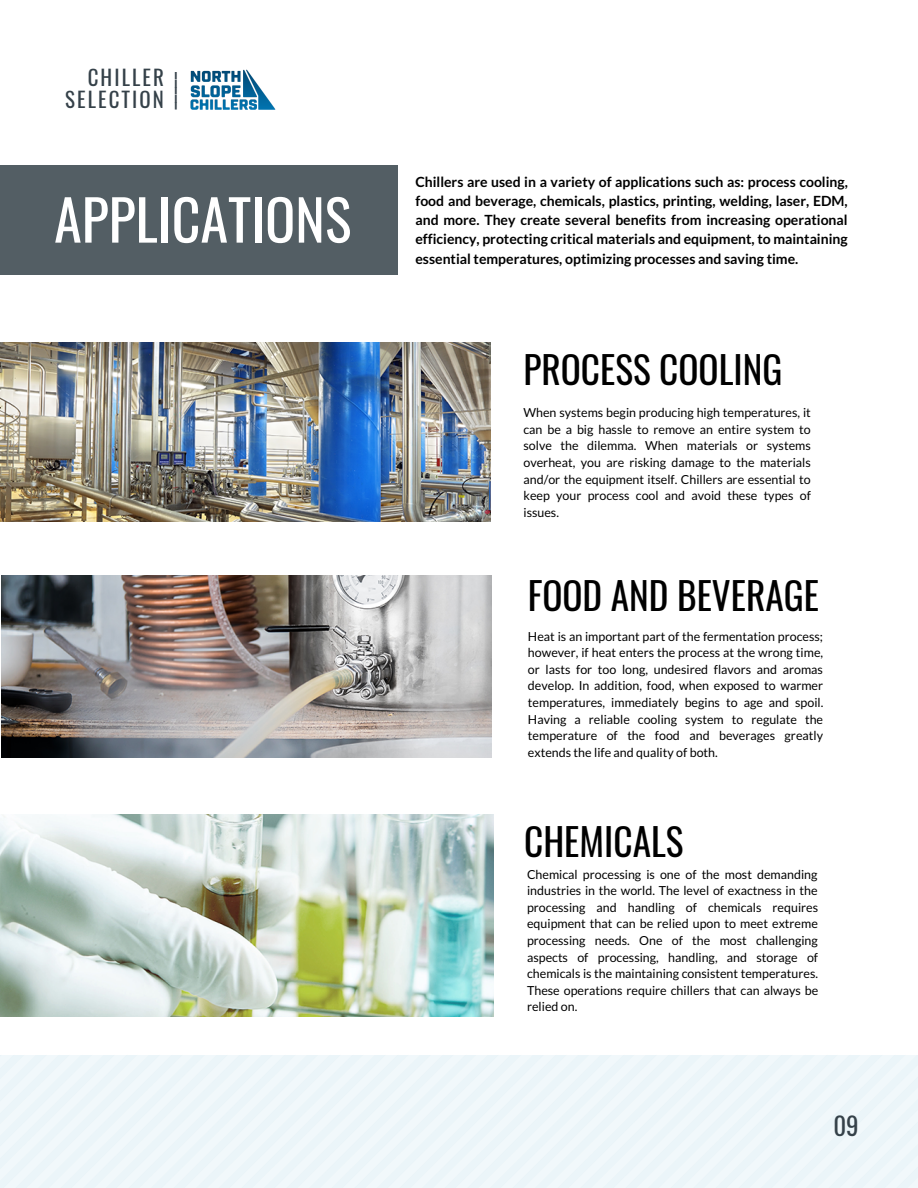
<style>
.page{position:relative;width:918px;height:1188px;background:#fff}
.page>*{position:absolute;margin:0;border:0;box-sizing:border-box;transform-origin:0 0}
.t1{font:55.95px "Oswald";color:#fff}
.t2{font:37.35px "Oswald";color:#000}
.t3{font:24.9px "Oswald";color:#354149}
.t4{font:21.75px "Oswald";color:#354149}
.t5{font:20.85px "Oswald";letter-spacing:.1em;color:#354149}
.t6{font:700 13.95px/19.2px "Lato";color:#000;text-align:justify}
.t7{font:12.45px/16.6px "Lato";color:#000;text-align:justify}
</style>
<div class="page">
<div style="left:0;top:165px;width:397px;height:109px;background:#535e64"></div>
<img style="left:190px;top:69px;width:86px;height:41px">
<img style="left:0;top:342px;width:490px;height:179px">
<img style="left:2px;top:575px;width:489px;height:182px">
<img style="left:0;top:814px;width:493px;height:203px">
<p class="t5" style="left:88px;top:61px;width:78px">CHILLER</p>
<p class="t5" style="left:65px;top:83px;width:100px">SELECTION</p>
<p class="t4" style="left:204px;top:72px;width:39px;rotate:90deg">_____</p>
<p class="t1" style="left:54px;top:176px;width:299px">APPLICATIONS</p>
<p class="t6" style="left:416px;top:172px;width:434px">Chillers are used in a variety of applications such as: process cooling, food and beverage, chemicals, plastics, printing, welding, laser, EDM, and more. They create several benefits from increasing operational efficiency, protecting critical materials and equipment, to maintaining essential temperatures, optimizing processes and saving time.</p>
<p class="t2" style="left:523px;top:340px;width:261px">PROCESS COOLING</p>
<p class="t7" style="left:523px;top:404px;width:289px">When systems begin producing high temperatures, it can be a big hassle to remove an entire system to solve the dilemma. When materials or systems overheat, you are risking damage to the materials and/or the equipment itself. Chillers are essential to keep your process cool and avoid these types of issues.</p>
<p class="t2" style="left:528px;top:567px;width:293px">FOOD AND BEVERAGE</p>
<p class="t7" style="left:528px;top:628px;width:297px">Heat is an important part of the fermentation process; however, if heat enters the process at the wrong time, or lasts for too long, undesired flavors and aromas develop. In addition, food, when exposed to warmer temperatures, immediately begins to age and spoil.<br>Having a reliable cooling system to regulate the temperature of the food and beverages greatly extends the life and quality of both.</p>
<p class="t2" style="left:524px;top:813px;width:161px">CHEMICALS</p>
<p class="t7" style="left:527px;top:865px;width:293px">Chemical processing is one of the most demanding industries in the world. The level of exactness in the processing and handling of chemicals requires equipment that can be relied upon to meet extreme processing needs. One of the most challenging aspects of processing, handling, and storage of chemicals is the maintaining consistent temperatures.<br>These operations require chillers that can always be relied on.</p>
<p class="t3" style="left:833px;top:1106px;width:27px">09</p>
</div>
